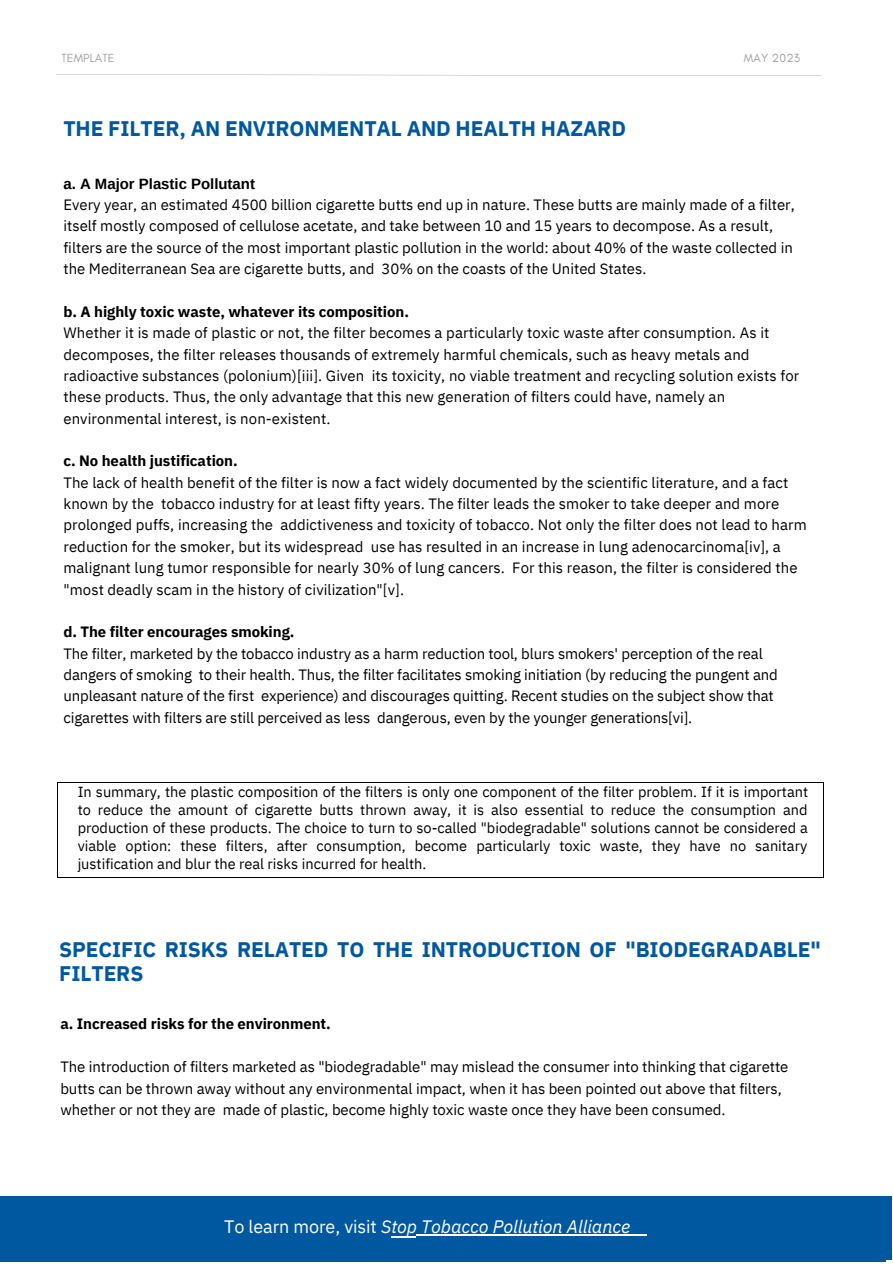
<style>
.page{position:relative;width:893px;height:1264px;background:#fff}
.page>*{position:absolute;margin:0;border:0;box-sizing:border-box;transform-origin:0 0}
.t1{font:700 21px/23.5px "IBM Plex Sans";letter-spacing:-.005em;color:#0058a1}
.t2{font:italic 18px "IBM Plex Sans";letter-spacing:-.005em;color:#fff}
.t3{font:15px/21.3px "IBM Plex Sans";color:#000}
.t4{font:700 15px "IBM Plex Sans";letter-spacing:-.005em;color:#000}
.t5{font:700 15px "Arimo";color:#000}
.t6{font:14.55px/18px "IBM Plex Sans";color:#000;text-align:justify}
.t7{font:12px "Glacial Indifference";letter-spacing:.015em;color:#9d9fa2}
.s1{font-style:normal}
</style>
<div class="page">
<svg style="left:56px;top:74px;width:765px;height:2px"></svg>
<div style="left:0;top:1197px;width:885px;height:64px;background:#0058a1"></div>
<div style="left:0;top:1195px;width:891px;height:64px;background:#0058a1"></div>
<hr style="left:416px;top:1233px;width:230px;height:1px;background:#fff">
<hr style="left:58px;top:782px;width:764px;height:1px;background:#000">
<hr style="left:58px;top:877px;width:764px;height:1px;background:#000">
<svg style="left:57px;top:782px;width:1px;height:96px"></svg>
<p class="t7" style="left:61px;top:51px;width:54px">TEMPLATE</p>
<p class="t7" style="left:744px;top:51px;width:58px">MAY 2023</p>
<p class="t1" style="left:63px;top:117px;width:564px">THE FILTER, AN ENVIRONMENTAL AND HEALTH HAZARD</p>
<p class="t5" style="left:63px;top:175px;width:193px">a. A Major Plastic Pollutant</p>
<p class="t3" style="left:63px;top:194px;width:732px">Every year, an estimated 4500 billion cigarette butts end up in nature. These butts are mainly made of a filter, itself mostly composed of cellulose acetate, and take between 10 and 15 years to decompose. As a result, filters are the source of the most important plastic pollution in the world: about 40% of the waste collected in the Mediterranean Sea are cigarette butts, and 30% on the coasts of the United States.</p>
<p class="t4" style="left:63px;top:301px;width:347px">b. A highly toxic waste, whatever its composition.</p>
<p class="t3" style="left:63px;top:322px;width:737px">Whether it is made of plastic or not, the filter becomes a particularly toxic waste after consumption. As it decomposes, the filter releases thousands of extremely harmful chemicals, such as heavy metals and radioactive substances (polonium)[iii]. Given its toxicity, no viable treatment and recycling solution exists for these products. Thus, the only advantage that this new generation of filters could have, namely an environmental interest, is non-existent.</p>
<p class="t4" style="left:63px;top:451px;width:176px">c. No health justification.</p>
<p class="t3" style="left:63px;top:471px;width:744px">The lack of health benefit of the filter is now a fact widely documented by the scientific literature, and a fact known by the tobacco industry for at least fifty years. The filter leads the smoker to take deeper and more prolonged puffs, increasing the addictiveness and toxicity of tobacco. Not only the filter does not lead to harm reduction for the smoker, but its widespread use has resulted in an increase in lung adenocarcinoma[iv], a malignant lung tumor responsible for nearly 30% of lung cancers. For this reason, the filter is considered the "most deadly scam in the history of civilization"[v].</p>
<p class="t4" style="left:63px;top:622px;width:232px">d. The filter encourages smoking.</p>
<p class="t3" style="left:63px;top:642px;width:715px">The filter, marketed by the tobacco industry as a harm reduction tool, blurs smokers' perception of the real dangers of smoking to their health. Thus, the filter facilitates smoking initiation (by reducing the pungent and unpleasant nature of the first experience) and discourages quitting. Recent studies on the subject show that cigarettes with filters are still perceived as less dangerous, even by the younger generations[vi].</p>
<p class="t6" style="left:78px;top:782px;width:731px">In summary, the plastic composition of the filters is only one component of the filter problem. If it is important to reduce the amount of cigarette butts thrown away, it is also essential to reduce the consumption and production of these products. The choice to turn to so-called "biodegradable" solutions cannot be considered a viable option: these filters, after consumption, become particularly toxic waste, they have no sanitary justification and blur the real risks incurred for health.</p>
<p class="t1" style="left:59px;top:937px;width:763px">SPECIFIC RISKS RELATED TO THE INTRODUCTION OF "BIODEGRADABLE"<br>FILTERS</p>
<p class="t4" style="left:60px;top:1014px;width:272px">a. Increased risks for the environment.</p>
<p class="t3" style="left:60px;top:1055px;width:729px">The introduction of filters marketed as "biodegradable" may mislead the consumer into thinking that cigarette butts can be thrown away without any environmental impact, when it has been pointed out above that filters, whether or not they are made of plastic, become highly toxic waste once they have been consumed.</p>
<p class="t2" style="left:224px;top:1214px;width:407px"><span class="s1">To learn more, visit</span> Stop Tobacco Pollution Alliance</p>
</div>
